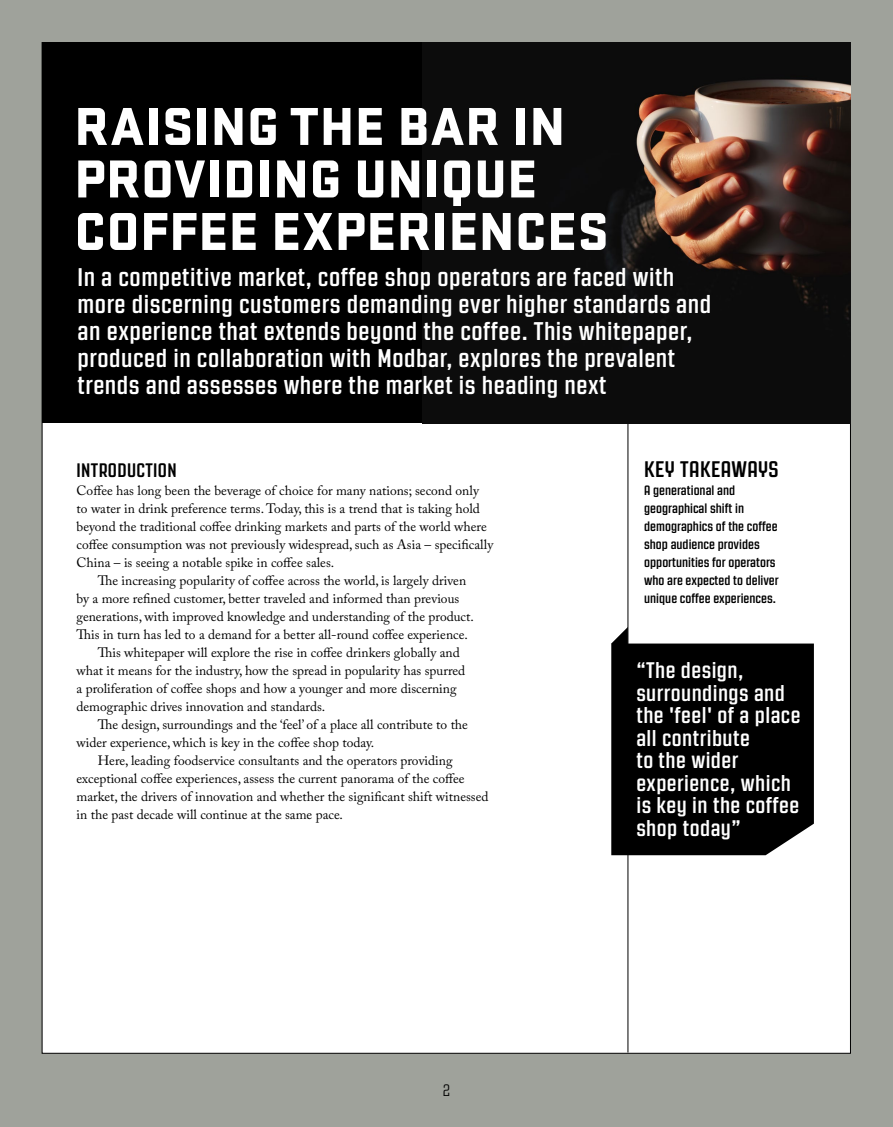
<style>
.page{position:relative;width:893px;height:1127px;background:#9fa29b}
.page>*{position:absolute;margin:0;border:0;box-sizing:border-box;transform-origin:0 0}
.t1{font:900 55.5px/52.5px "Stratum 1";letter-spacing:.01em;color:#fff}
.t2{font:700 25.5px/27px "Revolution Gothic";letter-spacing:.02em;color:#fff}
.t3{font:700 22.5px/22.5px "Revolution Gothic";letter-spacing:.02em;color:#fff}
.t4{font:700 22.5px "Revolution Gothic";letter-spacing:.02em;color:#000}
.t5{font:700 19.5px "Revolution Gothic";letter-spacing:.02em;color:#000}
.t6{font:300 16.5px "Revolution Gothic";color:#000}
.t7{font:13.5px "Adobe Caslon Pro";color:#000}
.t8{font:700 13.5px/18px "Revolution Gothic";color:#000}
</style>
<div class="page">
<div style="left:42px;top:42px;width:809px;height:1011px;background:#fff;border:1px solid #000"></div>
<hr style="left:628px;top:153px;width:1px;height:899px;background:#000">
<div style="left:43px;top:43px;width:807px;height:380px;background:#000"></div>
<svg style="left:612px;top:627px;width:16px;height:16px"></svg>
<div style="left:611px;top:643px;width:203px;height:212px;background:#000"></div>
<img style="left:423px;top:43px;width:427px;height:380px">
<h1 class="t1" style="left:74px;top:97px;width:536px">RAISING THE BAR IN<br>PROVIDING UNIQUE<br>COFFEE EXPERIENCES</h1>
<p class="t2" style="left:78px;top:264px;width:635px">In a competitive market, coffee shop operators are faced with more discerning customers demanding ever higher standards and an experience that extends beyond the coffee. This whitepaper, produced in collaboration with Modbar, explores the prevalent trends and assesses where the market is heading next</p>
<h3 class="t5" style="left:77px;top:460px;width:102px">INTRODUCTION</h3>
<p class="t7" style="left:77px;top:483px;width:404px">Coffee has long been the beverage of choice for many nations; second only</p>
<p class="t7" style="left:77px;top:501px;width:405px">to water in drink preference terms. Today, this is a trend that is taking hold</p>
<p class="t7" style="left:77px;top:519px;width:412px">beyond the traditional coffee drinking markets and parts of the world where</p>
<p class="t7" style="left:77px;top:537px;width:418px">coffee consumption was not previously widespread, such as Asia – specifically</p>
<p class="t7" style="left:77px;top:554px;width:259px">China – is seeing a notable spike in coffee sales.</p>
<p class="t7" style="left:98px;top:572px;width:370px">The increasing popularity of coffee across the world, is largely driven</p>
<p class="t7" style="left:77px;top:590px;width:384px">by a more refined customer, better traveled and informed than previous</p>
<p class="t7" style="left:77px;top:608px;width:399px">generations, with improved knowledge and understanding of the product.</p>
<p class="t7" style="left:77px;top:626px;width:393px">This in turn has led to a demand for a better all-round coffee experience.</p>
<p class="t7" style="left:98px;top:644px;width:363px">This whitepaper will explore the rise in coffee drinkers globally and</p>
<p class="t7" style="left:77px;top:662px;width:390px">what it means for the industry, how the spread in popularity has spurred</p>
<p class="t7" style="left:77px;top:680px;width:382px">a proliferation of coffee shops and how a younger and more discerning</p>
<p class="t7" style="left:77px;top:698px;width:250px">demographic drives innovation and standards.</p>
<p class="t7" style="left:98px;top:716px;width:372px">The design, surroundings and the ‘feel’ of a place all contribute to the</p>
<p class="t7" style="left:77px;top:734px;width:299px">wider experience, which is key in the coffee shop today.</p>
<p class="t7" style="left:98px;top:752px;width:356px">Here, leading foodservice consultants and the operators providing</p>
<p class="t7" style="left:77px;top:770px;width:390px">exceptional coffee experiences, assess the current panorama of the coffee</p>
<p class="t7" style="left:77px;top:788px;width:413px">market, the drivers of innovation and whether the significant shift witnessed</p>
<p class="t7" style="left:77px;top:806px;width:268px">in the past decade will continue at the same pace.</p>
<p class="t6" style="left:443px;top:1081px;width:9px">2</p>
<h3 class="t4" style="left:644px;top:457px;width:136px">KEY TAKEAWAYS</h3>
<p class="t8" style="left:644px;top:481px;width:136px">A generational and geographical shift in demographics of the coffee shop audience provides opportunities for operators who are expected to deliver unique coffee experiences.</p>
<h3 class="t3" style="left:636px;top:659px;width:166px">“The design, surroundings and the 'feel' of a place all contribute<br>to the wider experience, which is key in the coffee shop today”</h3>
</div>
